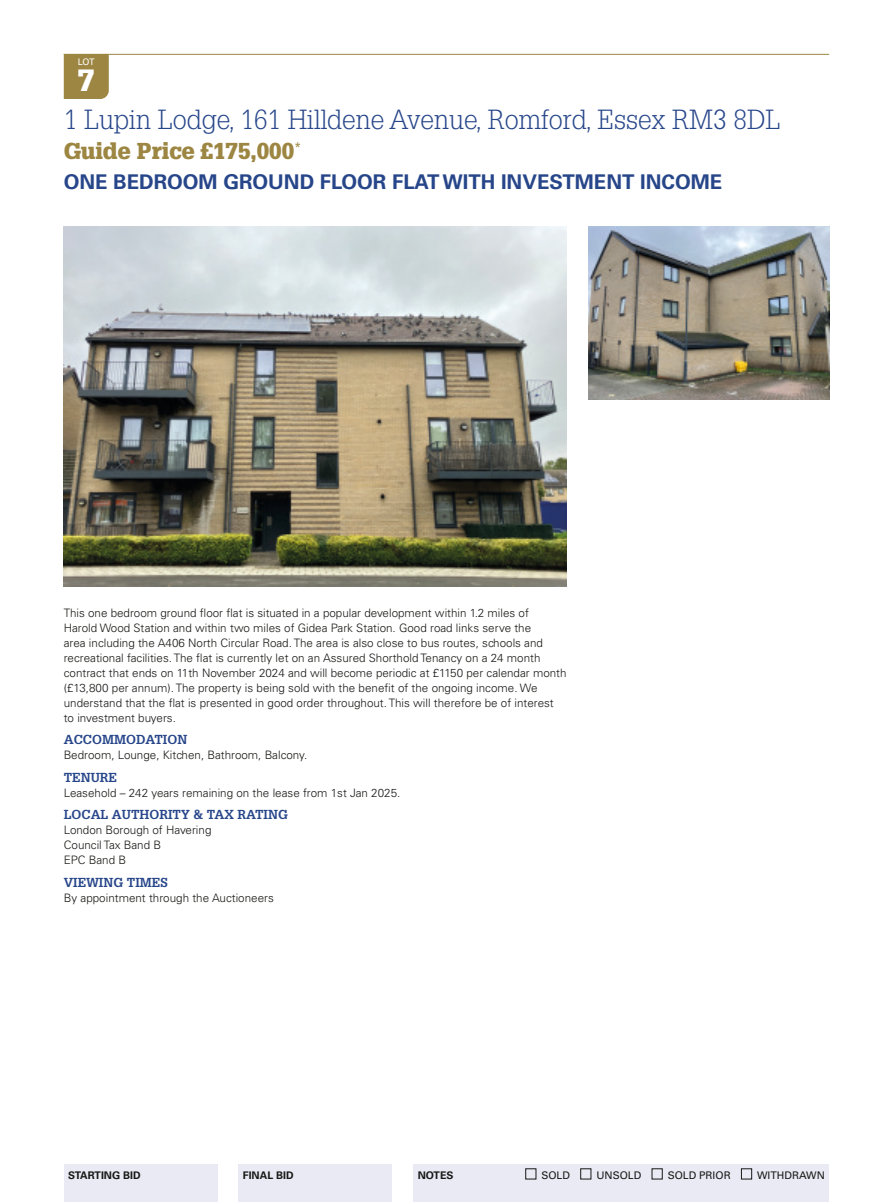
<style>
.page{position:relative;width:893px;height:1204px;background:#fff}
.page>*{position:absolute;margin:0;border:0;box-sizing:border-box;transform-origin:0 0}
.t1{font:900 30px "Glypha LT Std";color:#fff}
.t2{font:300 27px "Glypha LT Std";color:#27468a}
.t3{font:900 22.5px "Glypha LT Std";color:#9c8642}
.t4{font:700 20.25px "Univers LT Std";color:#27468a}
.t5{font:700 12.75px "Glypha LT Std";color:#27468a}
.t6{font:300 11.7px/15px "Univers LT Std";color:#181816}
.t7{font:10.5px "Univers LT Std";color:#181816}
.t8{font:700 10.5px "Univers LT Std";color:#181816}
.t9{font:9px "Univers LT Std";color:#fff}
</style>
<div class="page">
<hr style="left:64px;top:54px;width:765px;height:1px;background:#9c8642">
<div style="left:64px;top:1164px;width:153px;height:37px;background:#e9eaf4"></div>
<div style="left:239px;top:1164px;width:153px;height:37px;background:#e9eaf4"></div>
<div style="left:413px;top:1164px;width:416px;height:37px;background:#e9eaf4"></div>
<div style="left:525px;top:1168px;width:11px;height:11px;border:1px solid #181816"></div>
<div style="left:580px;top:1168px;width:11px;height:11px;border:1px solid #181816"></div>
<div style="left:741px;top:1168px;width:11px;height:11px;border:1px solid #181816"></div>
<div style="left:64px;top:55px;width:45px;height:44px;background:#9c8642"></div>
<img style="left:588px;top:226px;width:241px;height:173px">
<img style="left:64px;top:226px;width:503px;height:360px">
<p class="t9" style="left:78px;top:56px;width:18px">LOT</p>
<h1 class="t1" style="left:78px;top:63px;width:18px">7</h1>
<h2 class="t2" style="left:64px;top:104px;width:718px">1 Lupin Lodge, 161 Hilldene Avenue, Romford, Essex RM3 8DL</h2>
<h3 class="t3" style="left:64px;top:137px;width:239px">Guide Price £175,000<sup>*</sup></h3>
<h3 class="t4" style="left:64px;top:170px;width:660px">ONE BEDROOM GROUND FLOOR FLAT WITH INVESTMENT INCOME</h3>
<p class="t6" style="left:64px;top:605px;width:504px">This one bedroom ground floor flat is situated in a popular development within 1.2 miles of<br>Harold Wood Station and within two miles of Gidea Park Station. Good road links serve the<br>area including the A406 North Circular Road. The area is also close to bus routes, schools and recreational facilities. The flat is currently let on an Assured Shorthold Tenancy on a 24 month contract that ends on 11th November 2024 and will become periodic at £1150 per calendar month (£13,800 per annum). The property is being sold with the benefit of the ongoing income. We understand that the flat is presented in good order throughout. This will therefore be of interest to investment buyers.</p>
<p class="t5" style="left:64px;top:732px;width:125px">ACCOMMODATION</p>
<p class="t6" style="left:64px;top:747px;width:245px">Bedroom, Lounge, Kitchen, Bathroom, Balcony.</p>
<p class="t5" style="left:64px;top:769px;width:55px">TENURE</p>
<p class="t6" style="left:64px;top:785px;width:338px">Leasehold – 242 years remaining on the lease from 1st Jan 2025.</p>
<p class="t5" style="left:64px;top:807px;width:226px">LOCAL AUTHORITY &amp; TAX RATING</p>
<p class="t6" style="left:64px;top:822px;width:149px">London Borough of Havering<br>Council Tax Band B<br>EPC Band B</p>
<p class="t5" style="left:64px;top:874px;width:105px">VIEWING TIMES</p>
<p class="t6" style="left:64px;top:890px;width:212px">By appointment through the Auctioneers</p>
<p class="t8" style="left:68px;top:1169px;width:74px">STARTING BID</p>
<p class="t8" style="left:243px;top:1169px;width:52px">FINAL BID</p>
<p class="t8" style="left:418px;top:1169px;width:37px">NOTES</p>
<p class="t7" style="left:541px;top:1169px;width:30px">SOLD</p>
<p class="t7" style="left:596px;top:1169px;width:46px">UNSOLD</p>
<p class="t7" style="left:668px;top:1169px;width:65px">SOLD PRIOR</p>
<p class="t7" style="left:757px;top:1169px;width:69px">WITHDRAWN</p>
</div>
